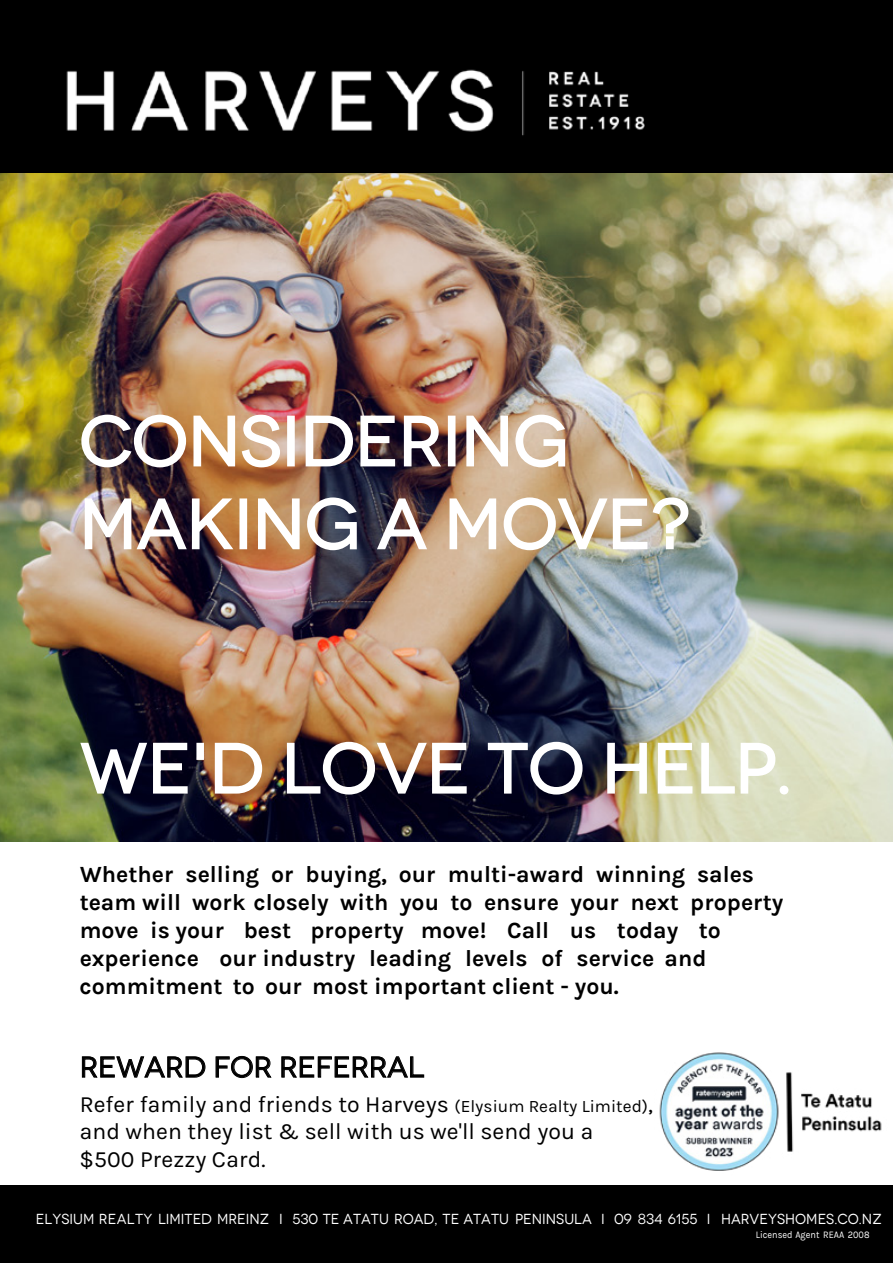
<style>
.page{position:relative;width:893px;height:1263px;background:#fff}
.page>*{position:absolute;margin:0;border:0;box-sizing:border-box;transform-origin:0 0}
.t1{font:69.75px/82.8px "Novecentowide";color:#fff}
.t2{font:29.1px "Novecentowide";color:#000}
.t3{font:700 23.25px/27.9px "Karla";color:#000}
.t4{font:23.25px/27.9px "Karla";color:#000}
.t5{font:14.55px "Novecentowide";color:#fff;scale:.94 1}
.t6{font:10.2px "Karla";color:#fff;scale:.9 1}
.s1{font-size:17.4px}
.s2{color:#000}
</style>
<div class="page">
<div style="left:0;top:0;width:893px;height:21px;background:#000"></div>
<div style="left:0;top:1253px;width:893px;height:10px;background:#000"></div>
<div style="left:0;top:1185px;width:893px;height:68px;background:#000"></div>
<img style="left:0;top:172px;width:893px;height:669px">
<img style="left:0;top:21px;width:893px;height:151px">
<img style="left:659px;top:1052px;width:223px;height:119px">
<h1 class="t1" style="left:79px;top:400px;width:613px">CONSIDERING<br>MAKING A MOVE?</h1>
<h1 class="t1" style="left:80px;top:727px;width:713px">WE'D LOVE TO HELP.</h1>
<p class="t3" style="left:80px;top:861px;width:705px">Whether selling or buying, our multi-award winning sales team will work closely with you to ensure your next property move is your best property move! Call us today to experience our industry leading levels of service and commitment to our most important client - you.</p>
<p class="t2" style="left:80px;top:1050px;width:346px">REWARD FOR REFERRAL</p>
<p class="t4" style="left:80px;top:1090px;width:575px">Refer family and friends to Harveys <span class="s1">(Elysium Realty Limited)</span>, and when they list &amp; sell with us we'll send you a $500 Prezzy Card.</p>
<p class="t5" style="left:36px;top:1211px;width:901px">ELYSIUM REALTY LIMITED MREINZ I 530 TE ATATU ROAD, TE ATATU PENINSULA I 09 834 6155 I HARVEYSHOMES.CO.NZ</p>
<p class="t6" style="left:756px;top:1229px;width:134px">Licensed Agent REAA 2008<span class="s2">8</span></p>
</div>
